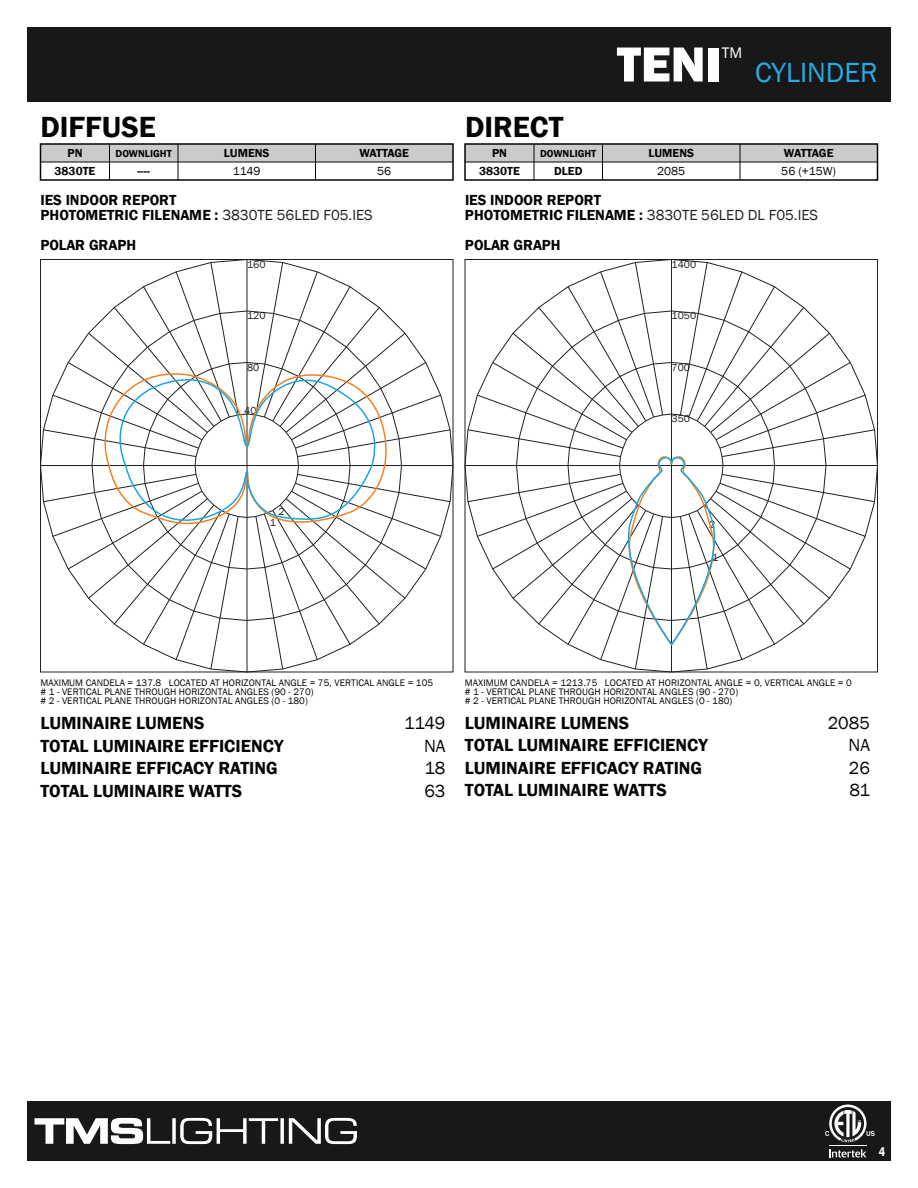
<style>
.page{position:relative;width:918px;height:1188px;background:#fff}
.page>*{position:absolute;margin:0;border:0;box-sizing:border-box;transform-origin:0 0}
.t1{font:800 51px "Franklin Gothic";color:#fff}
.t2{font:600 30px "Franklin Gothic";color:#050504}
.t3{font:28.5px "Franklin Gothic";color:#29aae1}
.t4{font:600 18px "Franklin Gothic";color:#050504}
.t5{font:18px "Franklin Gothic";color:#050504}
.t6{font:15.75px "Franklin Gothic";color:#fff}
.t7{font:600 15px/15px "Franklin Gothic";color:#050504}
.t8{font:600 condensed 12.75px "Franklin Gothic";color:#fff}
.t9{font:600 12px "Franklin Gothic";color:#050504}
.t10{font:12px "Franklin Gothic";color:#050504}
.t11{font:600 12px "Franklin Gothic";letter-spacing:-.025em;color:#050504}
.t12{font:10.5px "Franklin Gothic";letter-spacing:.005em;color:#231f20}
.t13{font:600 10.5px "Franklin Gothic";color:#050504}
.t14{font:9.75px/9px "Franklin Gothic";letter-spacing:.005em;color:#050504}
.s1{font-weight:400;color:#231f20}
</style>
<div class="page">
<div style="left:27px;top:27px;width:864px;height:75px;background:#181818"></div>
<div style="left:27px;top:1101px;width:864px;height:60px;background:#181818"></div>
<svg style="left:829px;top:1149px;width:37px;height:8px"></svg>
<hr style="left:829px;top:1145px;width:38px;height:1px;background:#fff">
<svg style="left:825px;top:1105px;width:50px;height:37px"></svg>
<svg style="left:34px;top:1118px;width:323px;height:26px"></svg>
<div style="left:315px;top:144px;width:138px;height:18px;background:#cbcbcb"></div>
<div style="left:178px;top:144px;width:138px;height:18px;background:#cbcbcb"></div>
<div style="left:110px;top:144px;width:68px;height:18px;background:#cbcbcb"></div>
<div style="left:40px;top:144px;width:70px;height:18px;background:#cbcbcb"></div>
<div style="left:465px;top:144px;width:69px;height:18px;background:#cbcbcb"></div>
<div style="left:40px;top:143px;width:414px;height:38px;border:2px solid #050504"></div>
<hr style="left:40px;top:162px;width:413px;height:1px;background:#050504">
<hr style="left:315px;top:144px;width:1px;height:36px;background:#050504">
<hr style="left:178px;top:144px;width:1px;height:36px;background:#050504">
<hr style="left:109px;top:144px;width:1px;height:36px;background:#050504">
<svg style="left:40px;top:259px;width:414px;height:414px"></svg>
<svg style="left:464px;top:259px;width:414px;height:414px"></svg>
<svg style="left:43px;top:262px;width:408px;height:408px"></svg>
<svg style="left:467px;top:262px;width:408px;height:408px"></svg>
<div style="left:740px;top:144px;width:138px;height:18px;background:#cbcbcb"></div>
<div style="left:603px;top:144px;width:137px;height:18px;background:#cbcbcb"></div>
<div style="left:534px;top:144px;width:69px;height:18px;background:#cbcbcb"></div>
<div style="left:464px;top:143px;width:414px;height:38px;border:2px solid #050504"></div>
<hr style="left:465px;top:162px;width:413px;height:1px;background:#050504">
<hr style="left:534px;top:144px;width:1px;height:36px;background:#050504">
<hr style="left:740px;top:144px;width:1px;height:36px;background:#050504">
<hr style="left:602px;top:144px;width:1px;height:36px;background:#050504">
<h2 class="t2" style="left:40px;top:109px;width:117px">DIFFUSE</h2>
<h2 class="t2" style="left:465px;top:109px;width:100px">DIRECT</h2>
<h1 class="t1" style="left:617px;top:31px;width:107px">TENI</h1>
<h3 class="t6" style="left:722px;top:42px;width:22px">TM</h3>
<h3 class="t3" style="left:755px;top:54px;width:124px">CYLINDER</h3>
<p class="t9" style="left:68px;top:146px;width:16px">PN</p>
<p class="t13" style="left:116px;top:147px;width:58px">DOWNLIGHT</p>
<p class="t9" style="left:224px;top:146px;width:47px">LUMENS</p>
<p class="t11" style="left:359px;top:146px;width:51px">WATTAGE</p>
<p class="t9" style="left:55px;top:164px;width:42px">3830TE</p>
<p class="t9" style="left:138px;top:164px;width:14px">----</p>
<p class="t9" style="left:492px;top:146px;width:16px">PN</p>
<p class="t10" style="left:233px;top:164px;width:29px">1149</p>
<p class="t10" style="left:377px;top:164px;width:16px">56</p>
<p class="t9" style="left:479px;top:164px;width:42px">3830TE</p>
<p class="t13" style="left:540px;top:147px;width:58px">DOWNLIGHT</p>
<p class="t9" style="left:648px;top:146px;width:47px">LUMENS</p>
<p class="t11" style="left:784px;top:146px;width:51px">WATTAGE</p>
<p class="t9" style="left:554px;top:164px;width:30px">DLED</p>
<p class="t10" style="left:657px;top:164px;width:30px">2085</p>
<p class="t10" style="left:781px;top:164px;width:56px">56 (+15W)</p>
<h3 class="t7" style="left:40px;top:193px;width:334px">IES INDOOR REPORT<br>PHOTOMETRIC FILENAME : <span class="s1">3830TE 56LED F05.IES</span></h3>
<h3 class="t7" style="left:40px;top:238px;width:97px">POLAR GRAPH</h3>
<h3 class="t7" style="left:465px;top:193px;width:355px">IES INDOOR REPORT<br>PHOTOMETRIC FILENAME : <span class="s1">3830TE 56LED DL F05.IES</span></h3>
<h3 class="t7" style="left:465px;top:238px;width:97px">POLAR GRAPH</h3>
<p class="t12" style="left:247px;top:258px;width:20px">160</p>
<p class="t12" style="left:672px;top:258px;width:26px">1400</p>
<p class="t12" style="left:247px;top:309px;width:20px">120</p>
<p class="t12" style="left:672px;top:309px;width:26px">1050</p>
<p class="t12" style="left:247px;top:361px;width:14px">80</p>
<p class="t12" style="left:672px;top:361px;width:20px">700</p>
<p class="t12" style="left:244px;top:404px;width:14px">40</p>
<p class="t12" style="left:672px;top:412px;width:20px">350</p>
<p class="t12" style="left:279px;top:505px;width:8px">2</p>
<p class="t12" style="left:270px;top:516px;width:8px">1</p>
<p class="t12" style="left:709px;top:518px;width:8px">2</p>
<p class="t12" style="left:712px;top:551px;width:8px">1</p>
<p class="t14" style="left:40px;top:678px;width:394px">MAXIMUM CANDELA = 137.8 LOCATED AT HORIZONTAL ANGLE = 75, VERTICAL ANGLE = 105 # 1 - VERTICAL PLANE THROUGH HORIZONTAL ANGLES (90 - 270)<br># 2 - VERTICAL PLANE THROUGH HORIZONTAL ANGLES (0 - 180)</p>
<p class="t14" style="left:465px;top:678px;width:388px">MAXIMUM CANDELA = 1213.75 LOCATED AT HORIZONTAL ANGLE = 0, VERTICAL ANGLE = 0 # 1 - VERTICAL PLANE THROUGH HORIZONTAL ANGLES (90 - 270)<br># 2 - VERTICAL PLANE THROUGH HORIZONTAL ANGLES (0 - 180)</p>
<h3 class="t4" style="left:40px;top:712px;width:166px">LUMINAIRE LUMENS</h3>
<h3 class="t5" style="left:404px;top:712px;width:43px">1149</h3>
<h3 class="t4" style="left:40px;top:734px;width:244px">TOTAL LUMINAIRE EFFICIENCY</h3>
<h3 class="t5" style="left:424px;top:734px;width:23px">NA</h3>
<h3 class="t4" style="left:40px;top:757px;width:239px">LUMINAIRE EFFICACY RATING</h3>
<h3 class="t5" style="left:425px;top:757px;width:22px">18</h3>
<h3 class="t4" style="left:40px;top:779px;width:203px">TOTAL LUMINAIRE WATTS</h3>
<h3 class="t5" style="left:424px;top:779px;width:23px">63</h3>
<h3 class="t4" style="left:465px;top:712px;width:166px">LUMINAIRE LUMENS</h3>
<h3 class="t5" style="left:828px;top:712px;width:44px">2085</h3>
<h3 class="t4" style="left:465px;top:734px;width:244px">TOTAL LUMINAIRE EFFICIENCY</h3>
<h3 class="t5" style="left:849px;top:734px;width:23px">NA</h3>
<h3 class="t4" style="left:465px;top:757px;width:239px">LUMINAIRE EFFICACY RATING</h3>
<h3 class="t5" style="left:849px;top:757px;width:23px">26</h3>
<h3 class="t4" style="left:465px;top:779px;width:203px">TOTAL LUMINAIRE WATTS</h3>
<h3 class="t5" style="left:850px;top:779px;width:22px">81</h3>
<h3 class="t8" style="left:879px;top:1143px;width:8px">4</h3>
</div>
